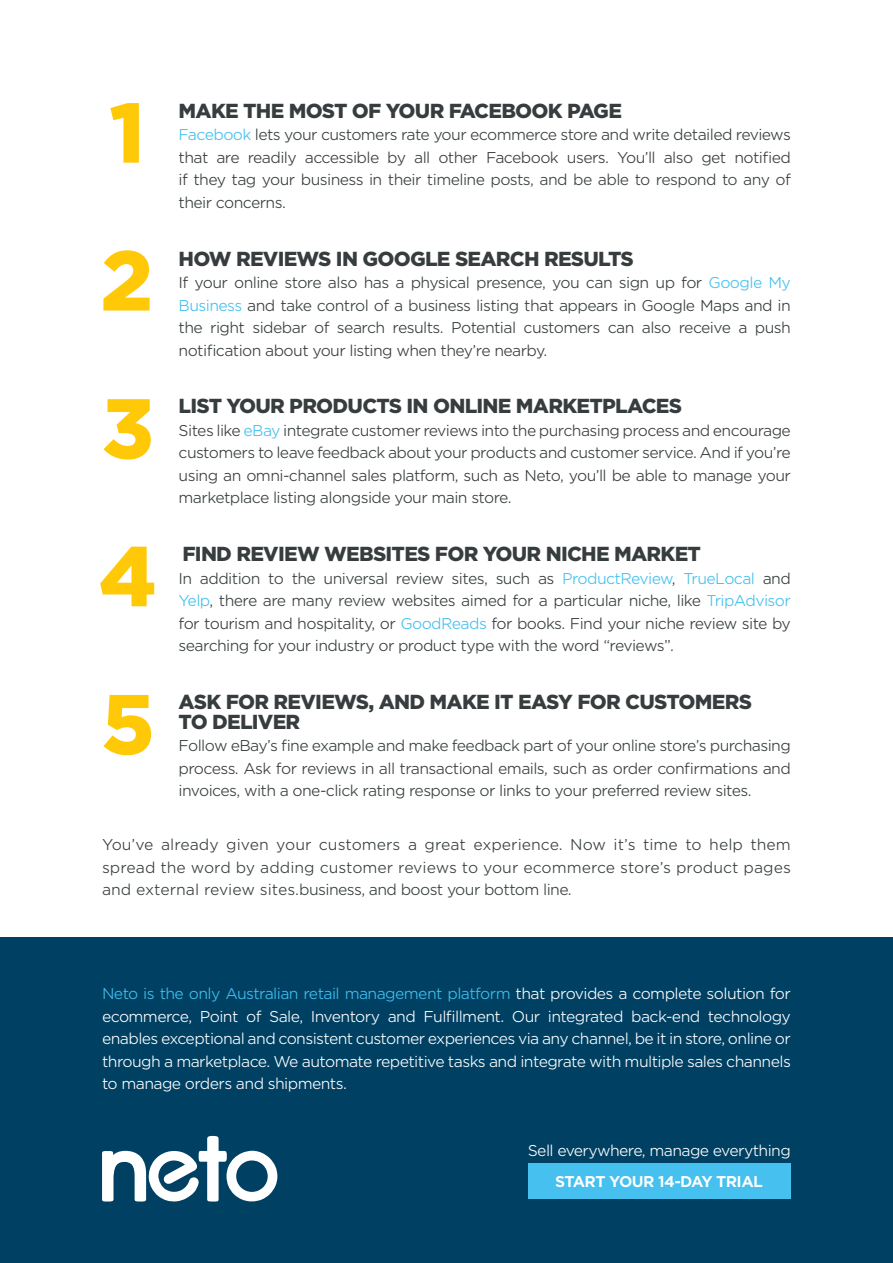
<style>
.page{position:relative;width:893px;height:1263px;background:#fff}
.page>*{position:absolute;margin:0;border:0;box-sizing:border-box;transform-origin:0 0}
.t1{font:900 81.3px "Gotham S Sm";color:#ffc907}
.t2{font:900 19.5px/19.5px "Gotham S Sm";letter-spacing:-.04em;color:#373d3e}
.t3{font:300 15px/22.5px "Gotham S Sm";letter-spacing:-.04em;color:#373d3e;text-align:justify}
.t4{font:300 15px/22.5px "Gotham S Sm";letter-spacing:-.04em;color:#fff;text-align:justify}
.t5{font:700 15px "Gotham S Sm";letter-spacing:-.04em;color:#fff}
.s1{color:#42c0ef}
</style>
<div class="page">
<div style="left:0;top:1085px;width:893px;height:178px;background:#004163"></div>
<svg style="left:102px;top:1136px;width:175px;height:66px"></svg>
<div style="left:528px;top:1163px;width:262px;height:35px;background:#45c0ef"></div>
<div style="left:0;top:938px;width:893px;height:164px;background:#004163"></div>
<p class="t1" style="left:109px;top:75px;width:38px">1</p>
<p class="t2" style="left:179px;top:101px;width:445px">MAKE THE MOST OF YOUR FACEBOOK PAGE</p>
<p class="t3" style="left:179px;top:123px;width:614px"><span class="s1">Facebook</span> lets your customers rate your ecommerce store and write detailed reviews that are readily accessible by all other Facebook users. You’ll also get notified if they tag your business in their timeline posts, and be able to respond to any of their concerns.</p>
<p class="t1" style="left:100px;top:223px;width:55px">2</p>
<p class="t2" style="left:179px;top:248px;width:457px">HOW REVIEWS IN GOOGLE SEARCH RESULTS</p>
<p class="t3" style="left:179px;top:271px;width:614px">If your online store also has a physical presence, you can sign up for <span class="s1">Google My Business</span> and take control of a business listing that appears in Google Maps and in the right sidebar of search results. Potential customers can also receive a push notification about your listing when they’re nearby.</p>
<p class="t1" style="left:101px;top:371px;width:55px">3</p>
<p class="t2" style="left:179px;top:396px;width:505px">LIST YOUR PRODUCTS IN ONLINE MARKETPLACES</p>
<p class="t3" style="left:179px;top:419px;width:614px">Sites like <span class="s1">eBay</span> integrate customer reviews into the purchasing process and encourage customers to leave feedback about your products and customer service. And if you’re using an omni-channel sales platform, such as Neto, you’ll be able to manage your marketplace listing alongside your main store.</p>
<p class="t1" style="left:98px;top:518px;width:60px">4</p>
<p class="t2" style="left:182px;top:544px;width:520px">FIND REVIEW WEBSITES FOR YOUR NICHE MARKET</p>
<p class="t3" style="left:179px;top:567px;width:614px">In addition to the universal review sites, such as <span class="s1">ProductReview</span>, <span class="s1">TrueLocal</span> and <span class="s1">Yelp</span>, there are many review websites aimed for a particular niche, like <span class="s1">TripAdvisor </span>for tourism and hospitality, or <span class="s1">GoodReads</span> for books. Find your niche review site by searching for your industry or product type with the word “reviews”.</p>
<p class="t1" style="left:101px;top:666px;width:55px">5</p>
<p class="t2" style="left:179px;top:692px;width:575px">ASK FOR REVIEWS, AND MAKE IT EASY FOR CUSTOMERS<br>TO DELIVER</p>
<p class="t3" style="left:179px;top:734px;width:614px">Follow eBay’s fine example and make feedback part of your online store’s purchasing process. Ask for reviews in all transactional emails, such as order confirmations and invoices, with a one-click rating response or links to your preferred review sites.</p>
<p class="t3" style="left:102px;top:833px;width:690px">You’ve already given your customers a great experience. Now it’s time to help them spread the word by adding customer reviews to your ecommerce store’s product pages and external review sites.business, and boost your bottom line.</p>
<p class="t4" style="left:102px;top:982px;width:690px"><span class="s1">Neto is the only Australian retail management platform</span> that provides a complete solution for ecommerce, Point of Sale, Inventory and Fulfillment. Our integrated back-end technology enables exceptional and consistent customer experiences via any channel, be it in store, online or through a marketplace. We automate repetitive tasks and integrate with multiple sales channels to manage orders and shipments.</p>
<p class="t4" style="left:528px;top:1139px;width:265px">Sell everywhere, manage everything</p>
<p class="t5" style="left:555px;top:1171px;width:209px">START YOUR 14-DAY TRIAL</p>
</div>
